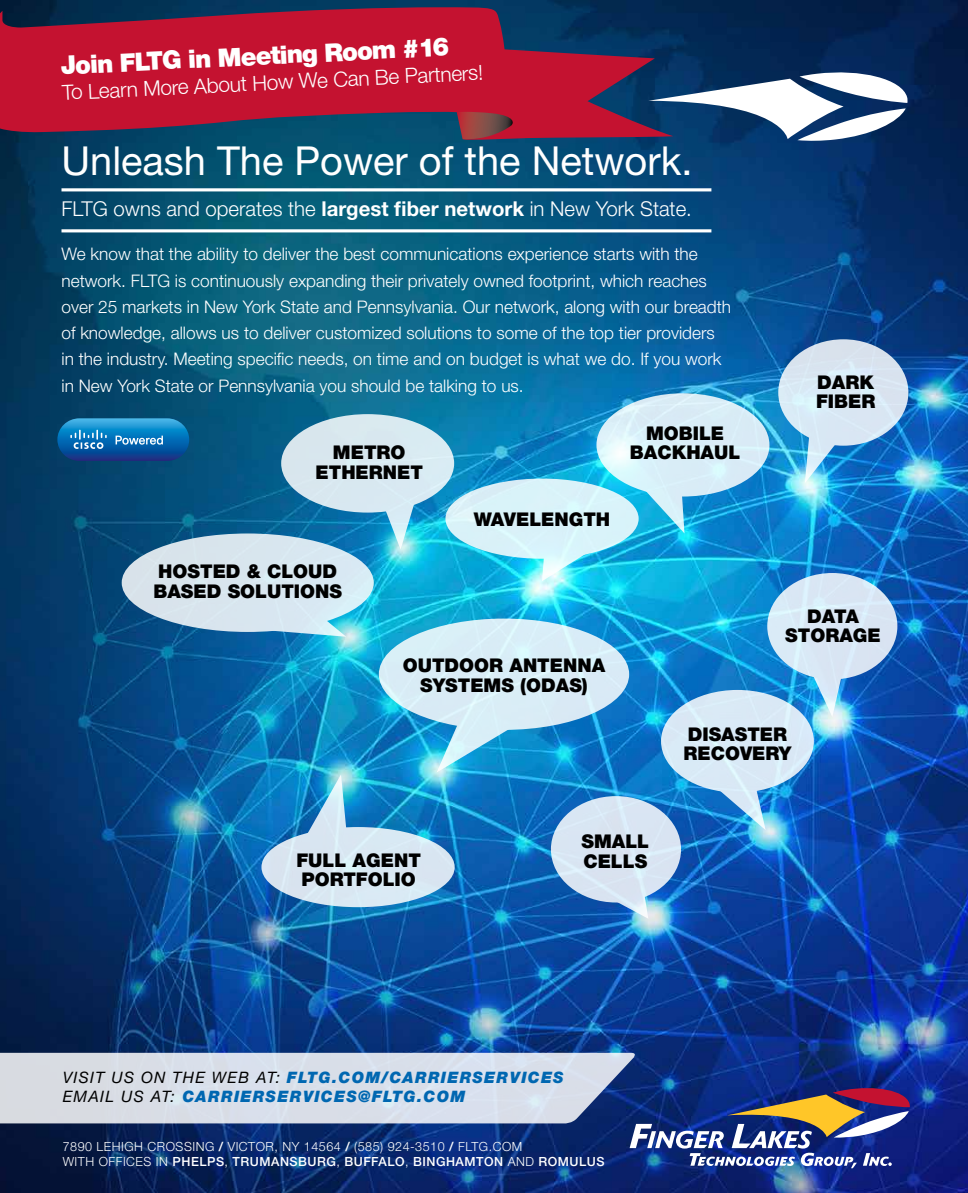
<style>
.page{position:relative;width:968px;height:1193px;background:#fff}
.page>*{position:absolute;margin:0;border:0;box-sizing:border-box;transform-origin:0 0}
.t1{font:40px "Helvetica Neue";color:#fff}
.t2{font:900 25.38px "Helvetica Neue";color:#fff}
.t3{font:300 20.88px "Helvetica Neue";color:#fff}
.t4{font:300 20.5px "Helvetica Neue";color:#fff}
.t5{font:900 18.88px/19.5px "Helvetica Neue";color:#000}
.t6{font:300 17.38px/26.2px "Helvetica Neue";color:#fff}
.t7{font:italic 900 15.75px/18.9px "Helvetica Neue";letter-spacing:.08em;color:#0067b1}
.t8{font:300 12.62px/15.1px "Helvetica Neue";letter-spacing:.04em;color:#fff}
.s1{font-weight:700}
.s2{font-weight:400;color:#000}
.s3{font-weight:500}
</style>
<div class="page">
<img style="left:0;top:0;width:968px;height:1192px">
<svg style="left:57px;top:418px;width:132px;height:43px;background:#1d74b4"></svg>
<div style="left:778px;top:339px;width:130px;height:107px;background:#d9e6f3;border-radius:50%"></div>
<svg style="left:804px;top:414px;width:55px;height:69px"></svg>
<div style="left:767px;top:573px;width:130px;height:106px;background:#d9e6f4;border-radius:50%"></div>
<svg style="left:800px;top:648px;width:48px;height:69px"></svg>
<div style="left:551px;top:796px;width:130px;height:106px;background:#d9e5f2;border-radius:50%"></div>
<svg style="left:606px;top:880px;width:42px;height:38px"></svg>
<div style="left:661px;top:690px;width:152px;height:102px;background:#d9eaf6;border-radius:50%"></div>
<svg style="left:698px;top:772px;width:67px;height:58px"></svg>
<div style="left:379px;top:618px;width:250px;height:112px;background:#d9edf6;border-radius:50%"></div>
<svg style="left:436px;top:717px;width:79px;height:55px"></svg>
<svg style="left:596px;top:393px;width:173px;height:103px;background:#d9eff7"></svg>
<svg style="left:641px;top:456px;width:43px;height:77px;background:#9adbf0"></svg>
<div style="left:281px;top:414px;width:173px;height:98px;background:#d8e8f0;border-radius:50%"></div>
<svg style="left:384px;top:496px;width:34px;height:53px"></svg>
<div style="left:122px;top:533px;width:252px;height:99px;background:#d8e6ef;border-radius:50%"></div>
<svg style="left:249px;top:616px;width:97px;height:20px"></svg>
<div style="left:445px;top:478px;width:193px;height:80px;background:#d9f3f9;border-radius:50%"></div>
<svg style="left:542px;top:542px;width:65px;height:39px"></svg>
<div style="left:261px;top:827px;width:193px;height:80px;background:#d9e7f2;border-radius:50%"></div>
<svg style="left:303px;top:774px;width:44px;height:66px"></svg>
<hr style="left:61px;top:188px;width:650px;height:3px;background:#fff">
<hr style="left:61px;top:229px;width:650px;height:3px;background:#fff">
<svg style="left:0;top:1052px;width:909px;height:116px;background:#6c7ba4"></svg>
<svg style="left:0;top:6px;width:520px;height:127px;background:#a21938"></svg>
<svg style="left:456px;top:49px;width:451px;height:100px"></svg>
<h2 class="t2" style="left:60px;top:51px;width:390px;rotate:-3deg">Join FLTG in Meeting Room #16</h2>
<p class="t3" style="left:61px;top:81px;width:423px;rotate:-3deg">To Learn More About How We Can Be Partners!</p>
<h1 class="t1" style="left:61px;top:137px;width:632px">Unleash The Power of the Network.</h1>
<p class="t4" style="left:61px;top:196px;width:632px">FLTG owns and operates the <span class="s1">largest fiber network</span> in New York State.</p>
<p class="t6" style="left:61px;top:240px;width:671px">We know that the ability to deliver the best communications experience starts with the network. FLTG is continuously expanding their privately owned footprint, which reaches over 25 markets in New York State and Pennsylvania. Our network, along with our breadth of knowledge, allows us to deliver customized solutions to some of the top tier providers in the industry. Meeting specific needs, on time and on budget is what we do. If you work in New York State or Pennsylvania you should be talking to us.</p>
<p class="t5" style="left:646px;top:423px;width:80px">MOBILE</p>
<p class="t5" style="left:333px;top:442px;width:74px">METRO</p>
<p class="t5" style="left:630px;top:442px;width:112px">BACKHAUL</p>
<p class="t5" style="left:315px;top:462px;width:109px">ETHERNET</p>
<p class="t5" style="left:153px;top:562px;width:190px">HOSTED &amp; CLOUD<br>BASED SOLUTIONS</p>
<p class="t5" style="left:474px;top:509px;width:138px">WAVELENGTH</p>
<p class="t5" style="left:403px;top:655px;width:204px;text-align:center">OUTDOOR ANTENNA<br>SYSTEMS (ODAS)</p>
<p class="t5" style="left:816px;top:372px;width:61px">DARK<br>FIBER</p>
<p class="t5" style="left:785px;top:606px;width:97px;text-align:center">DATA<br>STORAGE</p>
<p class="t5" style="left:296px;top:850px;width:126px">FULL AGENT<br>PORTFOLIO</p>
<p class="t5" style="left:581px;top:831px;width:69px">SMALL<br>CELLS</p>
<p class="t5" style="left:683px;top:724px;width:109px">DISASTER<br>RECOVERY</p>
<p class="t7" style="left:63px;top:1067px;width:502px"><span class="s2">VISIT US ON THE WEB AT:</span> FLTG.COM/CARRIERSERVICES<br><span class="s2">EMAIL US AT:</span> CARRIERSERVICES@FLTG.COM</p>
<p class="t8" style="left:63px;top:1138px;width:543px">7890 LEHIGH CROSSING <span class="s3">/</span> VICTOR, NY 14564 <span class="s3">/</span> (585) 924-3510 <span class="s3">/</span> FLTG.COM<br>WITH OFFICES IN <span class="s3">PHELPS</span>, <span class="s3">TRUMANSBURG</span>, <span class="s3">BUFFALO</span>, <span class="s3">BINGHAMTON</span> AND <span class="s3">ROMULUS</span></p>
</div>
